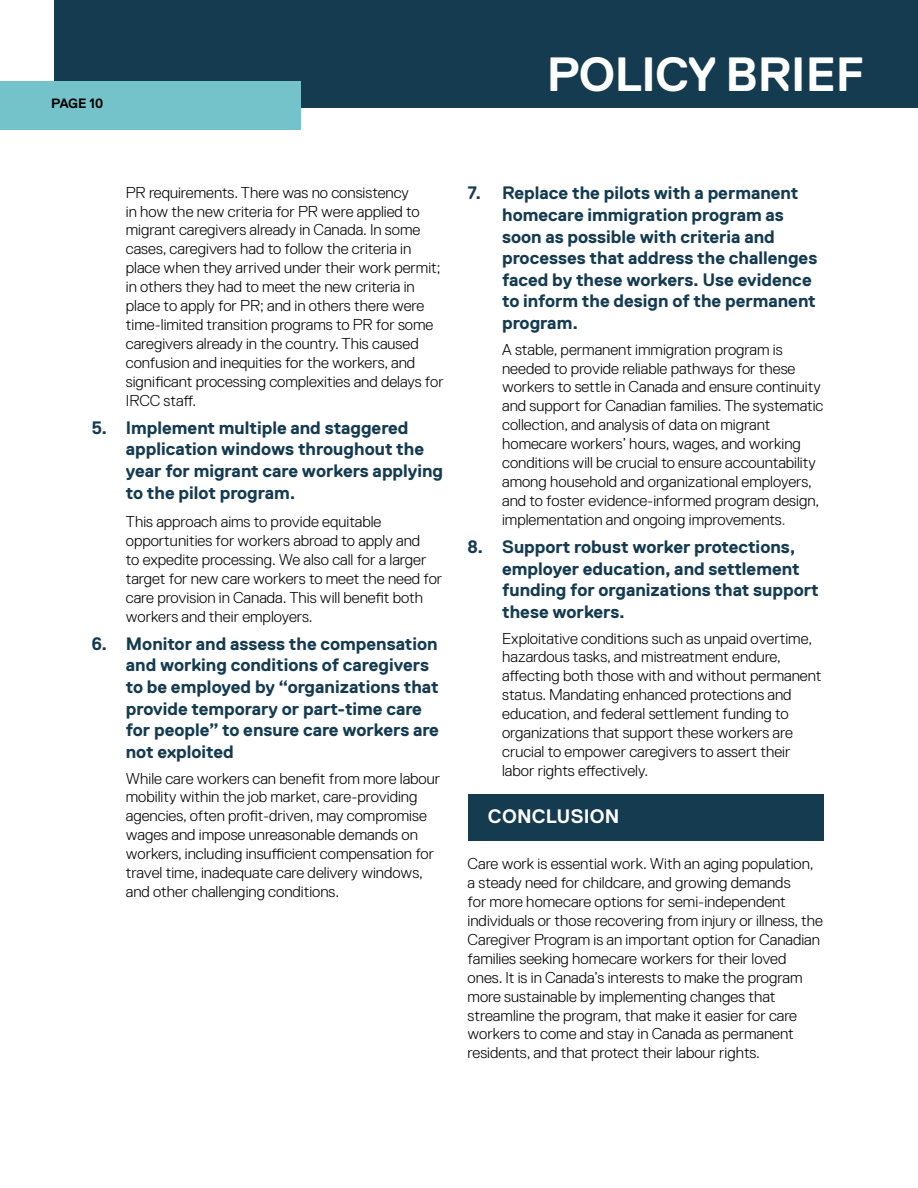
<style>
.page{position:relative;width:918px;height:1188px;background:#fff}
.page>*{position:absolute;margin:0;border:0;box-sizing:border-box;transform-origin:0 0}
.t1{font:700 48px "Replica Std";letter-spacing:-.01em;color:#fff}
.t2{font:700 19.5px "Replica Std";letter-spacing:.01em;color:#fff}
.t3{font:700 18px/21.6px "Replica Std";color:#143b50}
.t4{font:300 15.75px/18.9px "Replica Std";color:#000}
.t5{font:700 13.5px "Replica Std";letter-spacing:-.01em;color:#000}
.s1{color:#c00000}
</style>
<div class="page">
<div style="left:54px;top:0;width:864px;height:108px;background:#143b50"></div>
<div style="left:0;top:81px;width:301px;height:49px;background:#74c3cb"></div>
<div style="left:468px;top:794px;width:356px;height:47px;background:#143b50"></div>
<p class="t5" style="left:51px;top:96px;width:53px">PAGE 10</p>
<h1 class="t1" style="left:547px;top:48px;width:319px">POLICY BRIEF</h1>
<p class="t4" style="left:126px;top:183px;width:319px">PR requirements. There was no consistency<br>in how the new criteria for PR were applied to migrant caregivers already in Canada. In some cases, caregivers had to follow the criteria in place when they arrived under their work permit; in others they had to meet the new criteria in place to apply for PR; and in others there were time-limited transition programs to PR for some caregivers already in the country. This caused confusion and inequities for the workers, and significant processing complexities and delays for IRCC staff.</p>
<p class="t3" style="left:126px;top:417px;width:319px;text-indent:-35px">5. Implement multiple and staggered application windows throughout the year for migrant care workers applying to the pilot program.</p>
<p class="t4" style="left:126px;top:512px;width:318px">This approach aims to provide equitable opportunities for workers abroad to apply and<br>to expedite processing. We also call for a larger target for new care workers to meet the need for care provision in Canada. This will benefit both workers and their employers.</p>
<p class="t3" style="left:126px;top:633px;width:315px;text-indent:-35px">6. Monitor and assess the compensation and working conditions of caregivers to be employed by “organizations that provide temporary or part-time care for people” to ensure care workers are not exploited</p>
<p class="t4" style="left:126px;top:769px;width:316px">While care workers can benefit from more labour mobility within the job market, care-providing agencies, often profit-driven, may compromise wages and impose unreasonable demands on workers, including insufficient compensation for travel time, inadequate care delivery windows, and other challenging conditions.</p>
<p class="t3" style="left:502px;top:182px;width:317px;text-indent:-35px">7. Replace the pilots with a permanent homecare immigration program as soon as possible with criteria and processes that address the challenges faced by these workers. Use evidence to inform the design of the permanent program.</p>
<p class="t4" style="left:502px;top:340px;width:323px">A stable, permanent immigration program is needed to provide reliable pathways for these workers to settle in Canada and ensure continuity and support for Canadian families. The systematic collection, and analysis of data on migrant homecare workers’ hours, wages, and working conditions will be crucial to ensure accountability among household and organizational employers, and to foster evidence-informed program design, implementation and ongoing improvements<span class="s1">.</span></p>
<p class="t3" style="left:502px;top:536px;width:318px;text-indent:-35px">8. Support robust worker protections, employer education, and settlement funding for organizations that support these workers.</p>
<p class="t4" style="left:502px;top:629px;width:321px">Exploitative conditions such as unpaid overtime, hazardous tasks, and mistreatment endure, affecting both those with and without permanent status. Mandating enhanced protections and education, and federal settlement funding to organizations that support these workers are crucial to empower caregivers to assert their labor rights effectively.</p>
<p class="t2" style="left:488px;top:806px;width:133px">CONCLUSION</p>
<p class="t4" style="left:468px;top:855px;width:357px">Care work is essential work. With an aging population, a steady need for childcare, and growing demands<br>for more homecare options for semi-independent individuals or those recovering from injury or illness, the Caregiver Program is an important option for Canadian families seeking homecare workers for their loved ones. It is in Canada’s interests to make the program more sustainable by implementing changes that streamline the program, that make it easier for care workers to come and stay in Canada as permanent residents, and that protect their labour rights.</p>
</div>
